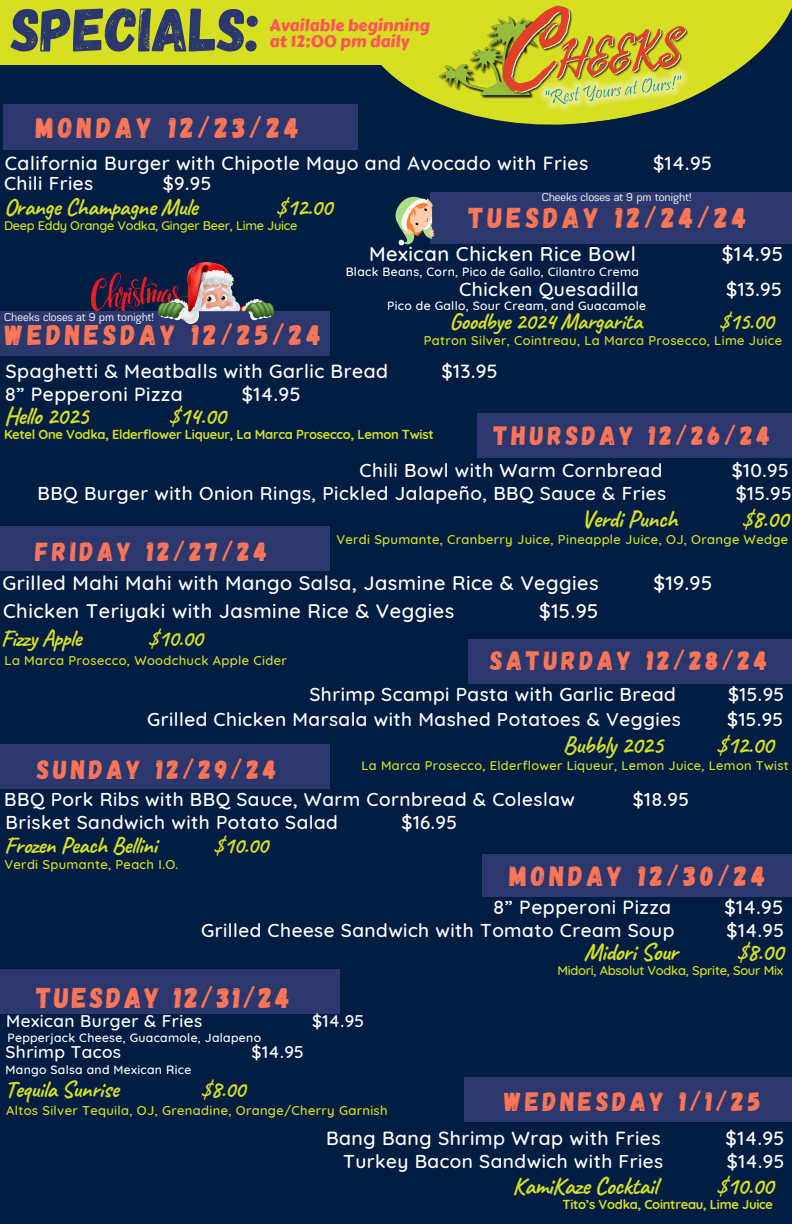
<style>
.page{position:relative;width:792px;height:1224px;background:#011d42}
.page>*{position:absolute;margin:0;border:0;box-sizing:border-box;transform-origin:0 0}
.t1{font:61.7px "Gagalin";color:#2c386d}
.t2{font:28.7px "Gagalin";letter-spacing:.14em;color:#ff7658}
.t3{font:28.6px "Gagalin";letter-spacing:.105em;color:#ff7658}
.t4{font:28.4px "Gagalin";letter-spacing:.14em;color:#ff7658}
.t5{font:27.9px "Gagalin";letter-spacing:.14em;color:#ff7658}
.t6{font:26.6px "Gagalin";letter-spacing:.14em;color:#ff7658}
.t7{font:700 24.3px "Caveat";letter-spacing:-.02em;color:#d7df23}
.t8{font:700 23.8px "Caveat";letter-spacing:-.02em;color:#d7df23}
.t9{font:700 23.3px "Caveat";letter-spacing:-.02em;color:#d7df23}
.t10{font:500 20.2px "Quicksand";letter-spacing:.025em;color:#fff}
.t11{font:500 20px "Quicksand";letter-spacing:.025em;color:#fff}
.t12{font:500 19.4px "Quicksand";letter-spacing:.025em;color:#fff}
.t13{font:500 19.2px "Quicksand";letter-spacing:.025em;color:#fff}
.t14{font:500 19px "Quicksand";letter-spacing:.025em;color:#fff}
.t15{font:500 17.2px "Quicksand";letter-spacing:.025em;color:#fff}
.t16{font:16.4px/16.5px "Carter One";color:#ff5757}
.t17{font:500 13px "Quicksand";letter-spacing:.025em;color:#d7df23}
.t18{font:700 13px "Quicksand";letter-spacing:-.02em;color:#d7df23}
.t19{font:500 13px "Quicksand";letter-spacing:-.02em;color:#d7df23}
.t20{font:500 12.8px "Quicksand";letter-spacing:.025em;color:#d7df23}
.t21{font:500 12.7px "Quicksand";letter-spacing:-.02em;color:#d7df23}
.t22{font:500 12.2px "Quicksand";letter-spacing:.025em;color:#fff}
.t23{font:12px "Akzentica 4 F";color:#fff}
</style>
<div class="page">
<svg style="left:91px;top:272px;width:68px;height:39px"></svg>
<div style="left:0;top:311px;width:330px;height:45px;background:#2c386d"></div>
<div style="left:477px;top:413px;width:315px;height:45px;background:#2c386d"></div>
<div style="left:0;top:0;width:469px;height:65px;background:#d7df23"></div>
<svg style="left:357px;top:65px;width:268px;height:72px"></svg>
<svg style="left:382px;top:0;width:410px;height:117px;fill:#d7df23"></svg>
<img style="left:435px;top:0;width:256px;height:113px">
<div style="left:430px;top:192px;width:362px;height:51px;background:#2c386d"></div>
<div style="left:3px;top:104px;width:354px;height:46px;background:#2c386d"></div>
<div style="left:0;top:527px;width:330px;height:44px;background:#2c386d"></div>
<div style="left:0;top:745px;width:330px;height:44px;background:#2c386d"></div>
<div style="left:469px;top:639px;width:323px;height:44px;background:#2c386d"></div>
<div style="left:482px;top:854px;width:310px;height:42px;background:#2c386d"></div>
<div style="left:0;top:969px;width:340px;height:45px;background:#2c386d"></div>
<div style="left:464px;top:1078px;width:328px;height:44px;background:#2c386d"></div>
<img style="left:159px;top:262px;width:114px;height:62px">
<svg style="left:395px;top:196px;width:39px;height:50px"></svg>
<p class="t1" style="left:11px;top:-10px;width:250px">SPECIALS:</p>
<p class="t16" style="left:270px;top:17px;width:162px">Available beginning at 12:00 pm daily</p>
<p class="t2" style="left:36px;top:109px;width:264px">MONDAY 12/23/24</p>
<p class="t12" style="left:5px;top:151px;width:585px">California Burger with Chipotle Mayo and Avocado with Fries</p>
<p class="t12" style="left:653px;top:151px;width:60px">$14.95</p>
<p class="t14" style="left:4px;top:171px;width:91px">Chili Fries</p>
<p class="t14" style="left:163px;top:171px;width:50px">$9.95</p>
<p class="t23" style="left:542px;top:193px;width:151px">Cheeks closes at 9 pm tonight!</p>
<p class="t8" style="left:4px;top:192px;width:195px">Orange Champagne Mule</p>
<p class="t8" style="left:276px;top:192px;width:57px">$12.00</p>
<p class="t21" style="left:4px;top:217px;width:295px">Deep Eddy Orange Vodka, Ginger Beer, Lime Juice</p>
<p class="t2" style="left:469px;top:199px;width:279px">TUESDAY 12/24/24</p>
<p class="t10" style="left:369px;top:241px;width:268px">Mexican Chicken Rice Bowl</p>
<p class="t10" style="left:722px;top:241px;width:63px">$14.95</p>
<p class="t23" style="left:4px;top:313px;width:151px">Cheeks closes at 9 pm tonight!</p>
<p class="t4" style="left:5px;top:317px;width:317px">WEDNESDAY 12/25/24</p>
<p class="t22" style="left:346px;top:264px;width:295px">Black Beans, Corn, Pico de Gallo, Cilantro Crema</p>
<p class="t13" style="left:459px;top:277px;width:181px">Chicken Quesadilla</p>
<p class="t13" style="left:726px;top:277px;width:58px">$13.95</p>
<p class="t22" style="left:387px;top:297px;width:260px">Pico de Gallo, Sour Cream, and Guacamole</p>
<p class="t9" style="left:449px;top:307px;width:195px">Goodbye 2024 Margarita</p>
<p class="t9" style="left:719px;top:307px;width:56px">$15.00</p>
<h2 class="t17" style="left:424px;top:332px;width:360px">Patron Silver, Cointreau, La Marca Prosecco, Lime Juice</h2>
<p class="t12" style="left:6px;top:358px;width:384px">Spaghetti &amp; Meatballs with Garlic Bread</p>
<p class="t12" style="left:441px;top:358px;width:58px">$13.95</p>
<h2 class="t12" style="left:5px;top:381px;width:179px">8” Pepperoni Pizza</h2>
<h2 class="t12" style="left:242px;top:381px;width:60px">$14.95</h2>
<p class="t7" style="left:4px;top:400px;width:86px">Hello 2025</p>
<p class="t7" style="left:169px;top:400px;width:59px">$14.00</p>
<h3 class="t18" style="left:4px;top:426px;width:431px">Ketel One Vodka, Elderflower Liqueur, La Marca Prosecco, Lemon Twist</h3>
<p class="t6" style="left:494px;top:418px;width:278px">THURSDAY 12/26/24</p>
<p class="t14" style="left:360px;top:458px;width:304px">Chili Bowl with Warm Cornbread</p>
<p class="t14" style="left:732px;top:458px;width:59px">$10.95</p>
<p class="t7" style="left:581px;top:503px;width:98px">Verdi Punch</p>
<p class="t7" style="left:742px;top:503px;width:48px">$8.00</p>
<p class="t17" style="left:336px;top:531px;width:453px">Verdi Spumante, Cranberry Juice, Pineapple Juice, OJ, Orange Wedge</p>
<h2 class="t14" style="left:38px;top:481px;width:630px">BBQ Burger with Onion Rings, Pickled Jalapeño, BBQ Sauce &amp; Fries</h2>
<h2 class="t14" style="left:736px;top:481px;width:58px">$15.95</h2>
<p class="t6" style="left:35px;top:534px;width:233px">FRIDAY 12/27/24</p>
<p class="t11" style="left:2px;top:570px;width:598px">Grilled Mahi Mahi with Mango Salsa, Jasmine Rice &amp; Veggies</p>
<p class="t11" style="left:654px;top:570px;width:60px">$19.95</p>
<p class="t11" style="left:3px;top:598px;width:453px">Chicken Teriyaki with Jasmine Rice &amp; Veggies</p>
<p class="t11" style="left:539px;top:598px;width:61px">$15.95</p>
<p class="t9" style="left:1px;top:623px;width:82px">Fizzy Apple</p>
<p class="t9" style="left:148px;top:623px;width:56px">$10.00</p>
<p class="t17" style="left:5px;top:652px;width:284px">La Marca Prosecco, Woodchuck Apple Cider</p>
<h2 class="t6" style="left:490px;top:643px;width:279px">SATURDAY 12/28/24</h2>
<h2 class="t14" style="left:309px;top:682px;width:368px">Shrimp Scampi Pasta with Garlic Bread</h2>
<h2 class="t14" style="left:728px;top:682px;width:58px">$15.95</h2>
<p class="t7" style="left:563px;top:730px;width:102px">Bubbly 2025</p>
<p class="t7" style="left:716px;top:730px;width:59px">$12.00</p>
<p class="t14" style="left:147px;top:707px;width:535px">Grilled Chicken Marsala with Mashed Potatoes &amp; Veggies</p>
<p class="t14" style="left:727px;top:707px;width:58px">$15.95</p>
<p class="t6" style="left:37px;top:752px;width:241px">SUNDAY 12/29/24</p>
<p class="t20" style="left:362px;top:758px;width:429px">La Marca Prosecco, Elderflower Liqueur, Lemon Juice, Lemon Twist</p>
<h6 class="t14" style="left:4px;top:787px;width:572px">BBQ Pork Ribs with BBQ Sauce, Warm Cornbread &amp; Coleslaw</h6>
<h6 class="t14" style="left:633px;top:787px;width:58px">$18.95</h6>
<p class="t14" style="left:6px;top:810px;width:334px">Brisket Sandwich with Potato Salad</p>
<p class="t14" style="left:402px;top:810px;width:57px">$16.95</p>
<p class="t9" style="left:4px;top:831px;width:154px">Frozen Peach Bellini</p>
<p class="t9" style="left:213px;top:831px;width:56px">$10.00</p>
<p class="t17" style="left:5px;top:856px;width:175px">Verdi Spumante, Peach I.O.</p>
<p class="t5" style="left:510px;top:858px;width:257px">MONDAY 12/30/24</p>
<p class="t12" style="left:493px;top:895px;width:179px">8” Pepperoni Pizza</p>
<p class="t12" style="left:724px;top:895px;width:60px">$14.95</p>
<p class="t14" style="left:201px;top:918px;width:475px">Grilled Cheese Sandwich with Tomato Cream Soup</p>
<p class="t14" style="left:727px;top:918px;width:59px">$14.95</p>
<p class="t7" style="left:584px;top:937px;width:96px">Midori Sour</p>
<p class="t7" style="left:737px;top:937px;width:48px">$8.00</p>
<p class="t19" style="left:557px;top:962px;width:227px">Midori, Absolut Vodka, Sprite, Sour Mix</p>
<p class="t3" style="left:36px;top:979px;width:255px">TUESDAY 12/31/24</p>
<h2 class="t15" style="left:6px;top:1010px;width:198px">Mexican Burger &amp; Fries</h2>
<h2 class="t15" style="left:312px;top:1010px;width:54px">$14.95</h2>
<p class="t22" style="left:7px;top:1030px;width:255px">Pepperjack Cheese, Guacamole, Jalapeno</p>
<p class="t15" style="left:6px;top:1041px;width:117px">Shrimp Tacos</p>
<p class="t15" style="left:252px;top:1041px;width:54px">$14.95</p>
<p class="t22" style="left:6px;top:1062px;width:187px">Mango Salsa and Mexican Rice</p>
<h2 class="t9" style="left:5px;top:1075px;width:115px">Tequila Sunrise</h2>
<h2 class="t9" style="left:201px;top:1075px;width:46px">$8.00</h2>
<p class="t17" style="left:6px;top:1102px;width:383px">Altos Silver Tequila, OJ, Grenadine, Orange/Cherry Garnish</p>
<h1 class="t6" style="left:504px;top:1084px;width:258px">WEDNESDAY 1/1/25</h1>
<p class="t12" style="left:326px;top:1126px;width:336px">Bang Bang Shrimp Wrap with Fries</p>
<p class="t12" style="left:726px;top:1126px;width:60px">$14.95</p>
<h2 class="t14" style="left:343px;top:1149px;width:322px">Turkey Bacon Sandwich with Fries</h2>
<h2 class="t14" style="left:727px;top:1149px;width:59px">$14.95</h2>
<p class="t7" style="left:512px;top:1171px;width:147px">KamiKaze Cocktail</p>
<p class="t7" style="left:716px;top:1171px;width:59px">$10.00</p>
<p class="t18" style="left:562px;top:1196px;width:212px">Tito’s Vodka, Cointreau, Lime Juice</p>
</div>
